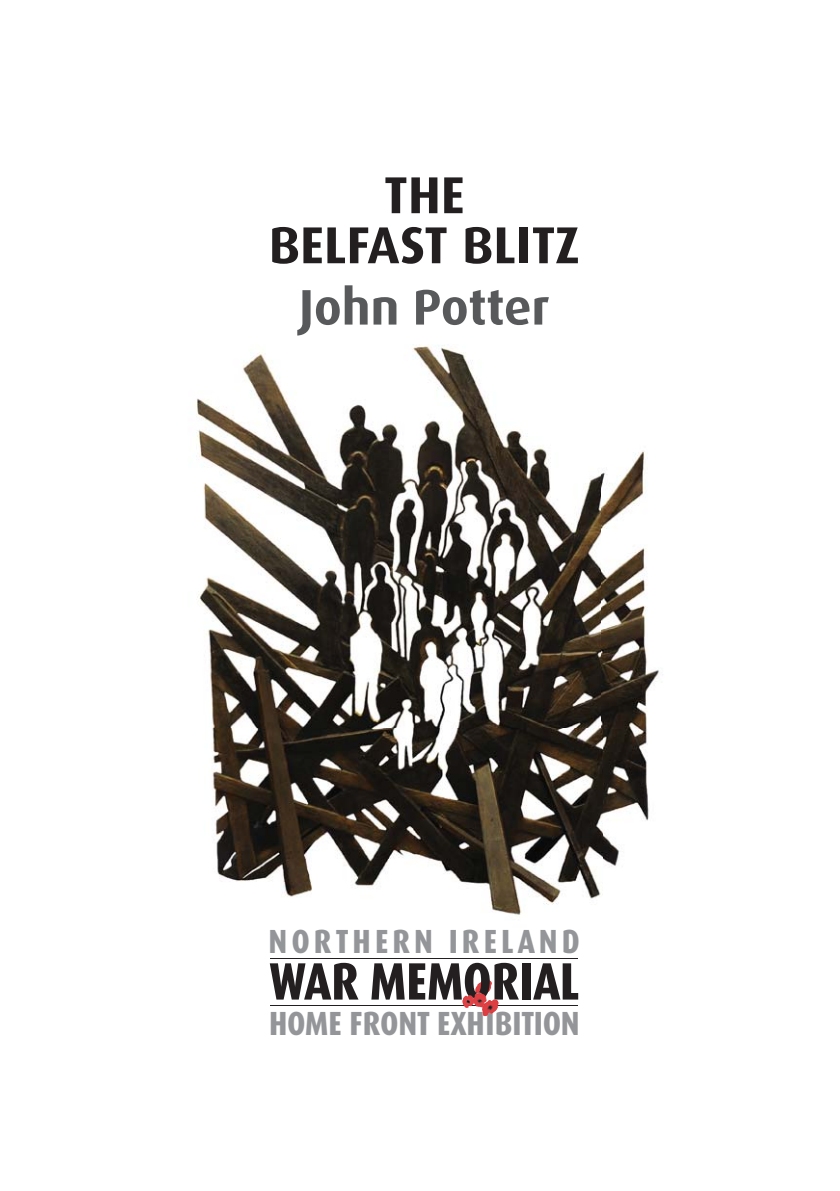
<style>
.page{position:relative;width:840px;height:1191px;background:#fff}
.page>*{position:absolute;margin:0;border:0;box-sizing:border-box;transform-origin:0 0}
.t1{font:800 52.6px "Dax Condensed";letter-spacing:-.005em;color:#231f20}
.t2{font:700 52px/50px "Dax";color:#231f20;text-align:center}
.t3{font:700 50px "Dax";letter-spacing:-.005em;color:#58595b}
.t4{font:800 33.6px "Dax Condensed";letter-spacing:.01em;color:#939598}
.t5{font:800 33.6px "Dax Condensed";letter-spacing:.12em;color:#939598}
</style>
<div class="page">
<hr style="left:270px;top:1005px;width:307px;height:1px;background:#231f20">
<img style="left:475px;top:980px;width:17px;height:14px">
<hr style="left:270px;top:958px;width:307px;height:1px;background:#231f20">
<svg style="left:462px;top:995px;width:10px;height:13px"></svg>
<img style="left:472px;top:992px;width:14px;height:15px">
<img style="left:481px;top:999px;width:17px;height:17px">
<img style="left:195px;top:335px;width:468px;height:580px">
<svg style="left:297px;top:331px;width:11px;height:4px"></svg>
<h2 class="t2" style="left:269px;top:176px;width:312px">THE<br>BELFAST BLITZ</h2>
<h3 class="t3" style="left:299px;top:290px;width:252px">John Potter</h3>
<p class="t5" style="left:268px;top:930px;width:312px">NORTHERN IRELAND</p>
<h1 class="t1" style="left:269px;top:963px;width:311px">WAR MEMORIAL</h1>
<p class="t4" style="left:269px;top:1011px;width:312px">HOME FRONT EXHIBITION</p>
</div>
